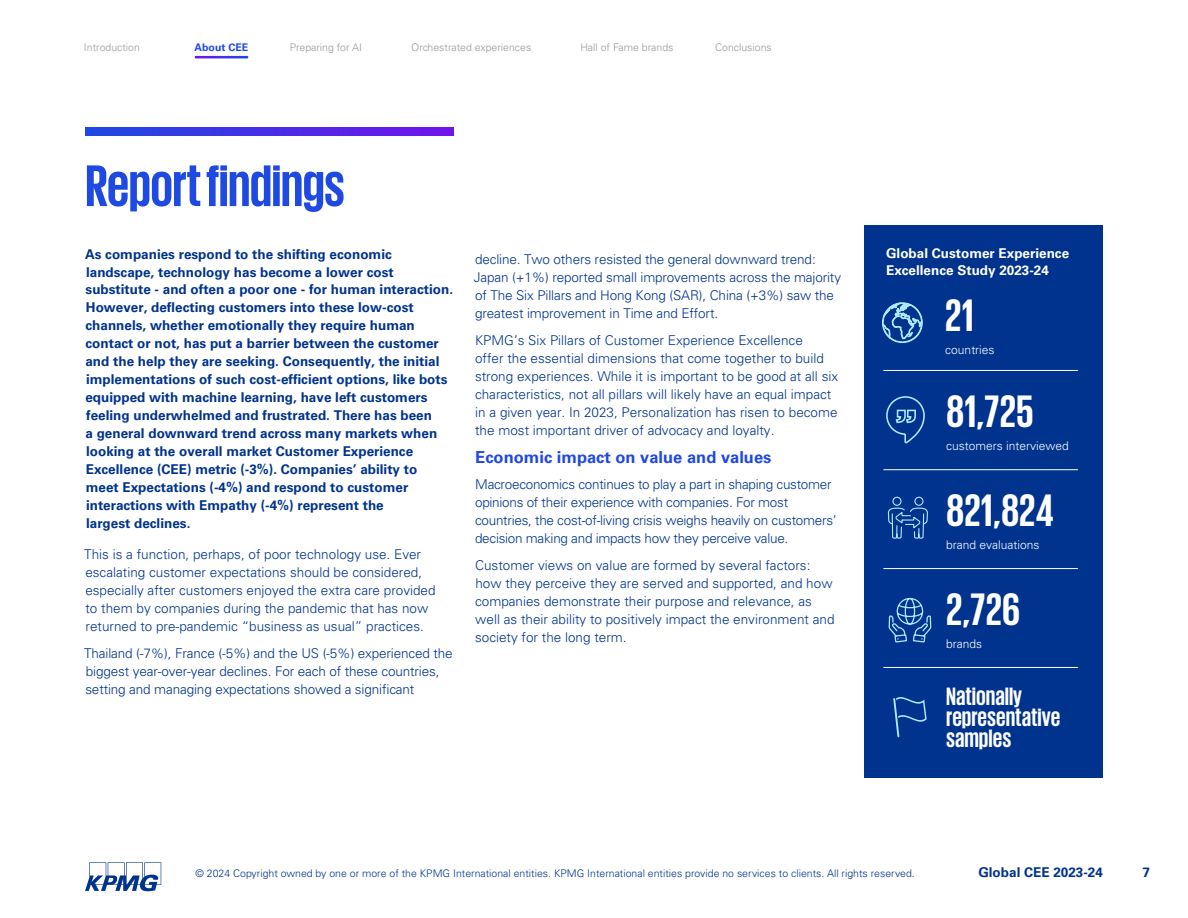
<style>
.page{position:relative;width:1188px;height:918px;background:#fff}
.page>*{position:absolute;margin:0;border:0;box-sizing:border-box;transform-origin:0 0}
.t1{font:700 60px "KPMG";letter-spacing:-.01em;color:#1e49e2}
.t2{font:700 46.5px "KPMG";color:#fff}
.t3{font:700 25.65px/21px "KPMG";color:#fff}
.t4{font:700 16.5px "Univers LT Std";color:#1e49e2}
.t5{font:300 13.5px/18px "Univers LT Std";color:#00338d}
.t6{font:700 13.5px/18px "Univers LT Std";color:#00338d}
.t7{font:300 13.5px/18px "Univers LT Std";letter-spacing:-.02em;color:#00338d}
.t8{font:700 13.5px/16.5px "Univers LT Std";color:#fff}
.t9{font:300 12px "Univers LT Std";color:#fff}
.t10{font:300 10.5px "Univers LT Std";color:#00338d}
.t11{font:300 10.5px "Univers LT Std";color:#989898}
.t12{font:700 10.5px "Univers LT Std";color:#1e49e2}
</style>
<div class="page">
<svg style="left:85px;top:128px;width:368px;height:7px;background:#472ee5"></svg>
<div style="left:864px;top:225px;width:239px;height:553px;background:#00338d"></div>
<hr style="left:883px;top:370px;width:195px;height:1px;background:#fff">
<hr style="left:883px;top:469px;width:195px;height:1px;background:#fff">
<hr style="left:883px;top:568px;width:195px;height:1px;background:#fff">
<hr style="left:883px;top:667px;width:195px;height:1px;background:#fff">
<svg style="left:882px;top:302px;width:41px;height:42px"></svg>
<svg style="left:886px;top:396px;width:39px;height:48px"></svg>
<svg style="left:887px;top:496px;width:45px;height:147px"></svg>
<svg style="left:893px;top:697px;width:34px;height:40px"></svg>
<svg style="left:85px;top:862px;width:76px;height:29px"></svg>
<svg style="left:195px;top:56px;width:53px;height:2px"></svg>
<p class="t11" style="left:84px;top:41px;width:58px">Introduction</p>
<p class="t12" style="left:195px;top:41px;width:55px">About CEE</p>
<p class="t11" style="left:290px;top:41px;width:74px">Preparing for AI</p>
<p class="t11" style="left:411px;top:41px;width:122px">Orchestrated experiences</p>
<p class="t11" style="left:580px;top:41px;width:95px">Hall of Fame brands</p>
<p class="t11" style="left:715px;top:41px;width:58px">Conclusions</p>
<h1 class="t1" style="left:85px;top:156px;width:261px">Report findings</h1>
<p class="t6" style="left:85px;top:245px;width:370px">As companies respond to the shifting economic landscape, technology has become a lower cost substitute - and often a poor one - for human interaction.<br>However, deflecting customers into these low-cost channels, whether emotionally they require human contact or not, has put a barrier between the customer and the help they are seeking. Consequently, the initial implementations of such cost-efficient options, like bots equipped with machine learning, have left customers feeling underwhelmed and frustrated. There has been<br>a general downward trend across many markets when looking at the overall market Customer Experience Excellence (CEE) metric (-3%). Companies’ ability to<br>meet Expectations (-4%) and respond to customer interactions with Empathy (-4%) represent the<br>largest declines.</p>
<p class="t5" style="left:84px;top:545px;width:353px">This is a function, perhaps, of poor technology use. Ever escalating customer expectations should be considered, especially after customers enjoyed the extra care provided to them by companies during the pandemic that has now returned to pre-pandemic “business as usual” practices.</p>
<p class="t5" style="left:84px;top:644px;width:370px">Thailand (-7%), France (-5%) and the US (-5%) experienced the biggest year-over-year declines. For each of these countries, setting and managing expectations showed a significant</p>
<p class="t5" style="left:474px;top:250px;width:369px">decline. Two others resisted the general downward trend:<br>Japan (+1%) reported small improvements across the majority of The Six Pillars and Hong Kong (SAR), China (+3%) saw the greatest improvement in Time and Effort.</p>
<p class="t5" style="left:475px;top:331px;width:365px">KPMG’s Six Pillars of Customer Experience Excellence<br>offer the essential dimensions that come together to build strong experiences. While it is important to be good at all six characteristics, not all pillars will likely have an equal impact in a given year. In 2023, Personalization has risen to become the most important driver of advocacy and loyalty.</p>
<p class="t4" style="left:475px;top:447px;width:298px">Economic impact on value and values</p>
<p class="t7" style="left:475px;top:476px;width:363px">Macroeconomics continues to play a part in shaping customer opinions of their experience with companies. For most countries, the cost-of-living crisis weighs heavily on customers’ decision making and impacts how they perceive value.</p>
<p class="t5" style="left:475px;top:556px;width:361px">Customer views on value are formed by several factors: how they perceive they are served and supported, and how companies demonstrate their purpose and relevance, as well as their ability to positively impact the environment and society for the long term.</p>
<p class="t8" style="left:886px;top:246px;width:185px">Global Customer Experience<br>Excellence Study 2023-24</p>
<h2 class="t2" style="left:945px;top:292px;width:30px">21</h2>
<p class="t9" style="left:945px;top:343px;width:51px">countries</p>
<h2 class="t2" style="left:946px;top:387px;width:89px">81,725</h2>
<p class="t9" style="left:946px;top:439px;width:124px">customers interviewed</p>
<h2 class="t2" style="left:946px;top:487px;width:109px">821,824</h2>
<p class="t9" style="left:946px;top:538px;width:95px">brand evaluations</p>
<h2 class="t2" style="left:946px;top:586px;width:76px">2,726</h2>
<p class="t9" style="left:946px;top:637px;width:38px">brands</p>
<h3 class="t3" style="left:946px;top:685px;width:116px">Nationally representative samples</h3>
<p class="t10" style="left:196px;top:867px;width:721px">© 2024 Copyright owned by one or more of the KPMG International entities. KPMG International entities provide no services to clients. All rights reserved.</p>
<p class="t6" style="left:978px;top:863px;width:126px">Global CEE 2023-24</p>
<p class="t6" style="left:1143px;top:863px;width:9px">7</p>
</div>
